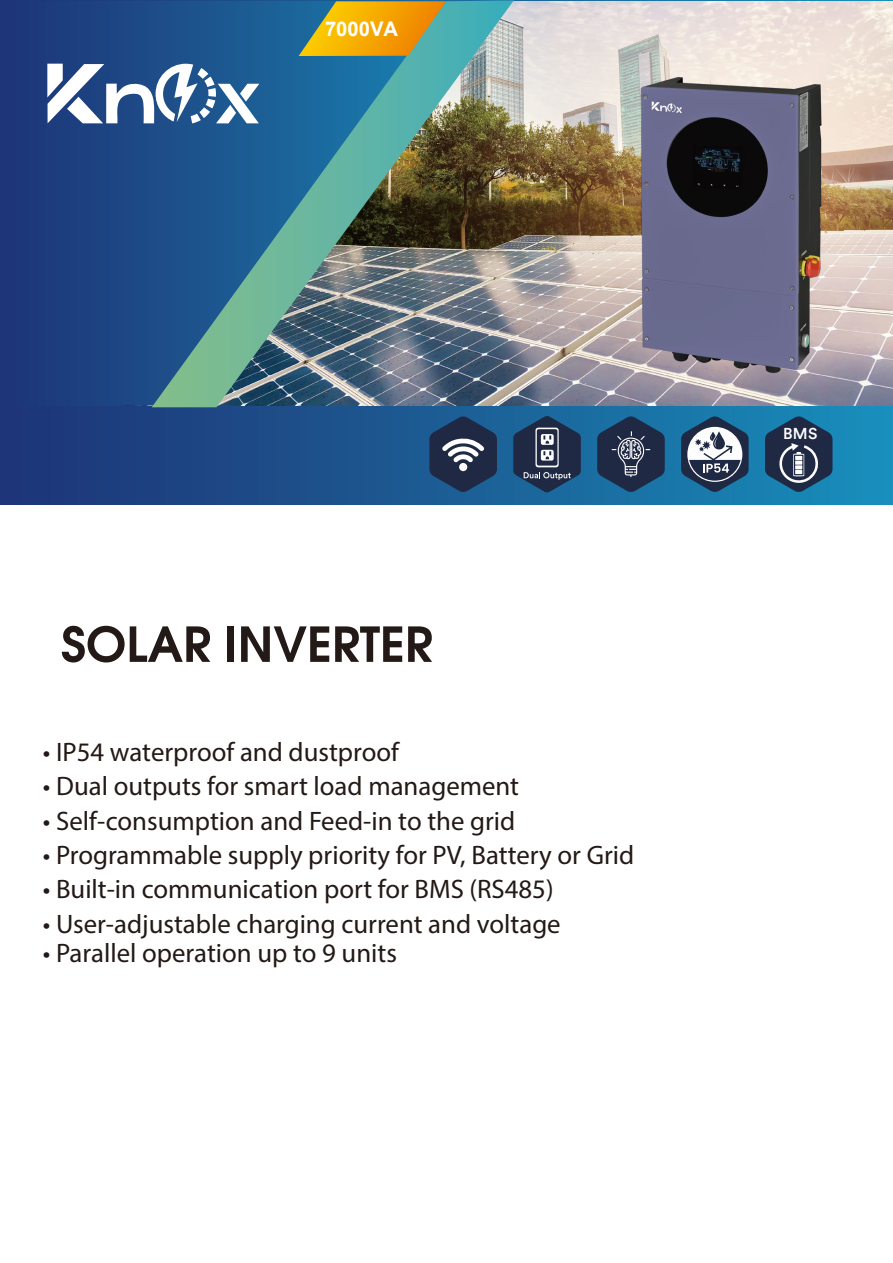
<style>
.page{position:relative;width:893px;height:1263px;background:#fff}
.page>*{position:absolute;margin:0;border:0;box-sizing:border-box;transform-origin:0 0}
.t1{font:26.85px "Myriad Pro";color:#231916}
.t2{font:700 20.25px "Arial";color:#fff}
.t3{font:500 15.6px "Circular Std";color:#fff}
</style>
<div class="page">
<div style="left:0;top:0;width:893px;height:504px;background:linear-gradient(to right,#1f3174,#188dba)"></div>
<img style="left:514px;top:1px;width:379px;height:404px">
<svg style="left:0;top:1px;width:152px;height:406px;background:#1d3f7f"></svg>
<img style="left:152px;top:0;width:362px;height:407px">
<svg style="left:299px;top:1px;width:147px;height:55px;background:#c3a02b"></svg>
<img style="left:607px;top:46px;width:238px;height:357px">
<svg style="left:62px;top:626px;width:148px;height:36px"></svg>
<div style="left:228px;top:626px;width:6px;height:36px;background:#231916"></div>
<svg style="left:241px;top:626px;width:88px;height:36px"></svg>
<svg style="left:335px;top:626px;width:67px;height:36px"></svg>
<svg style="left:408px;top:626px;width:24px;height:36px"></svg>
<svg style="left:47px;top:64px;width:212px;height:59px"></svg>
<svg style="left:429px;top:416px;width:68px;height:76px;background:#324968"></svg>
<div style="left:459px;top:463px;width:8px;height:8px;background:#fefdfe;border-radius:50%"></div>
<svg style="left:597px;top:416px;width:68px;height:76px;background:#2c4867"></svg>
<svg style="left:681px;top:416px;width:68px;height:76px"></svg>
<svg style="left:765px;top:416px;width:67px;height:76px;background:#31516e"></svg>
<svg style="left:513px;top:416px;width:68px;height:77px;background:#324c6b"></svg>
<p class="t2" style="left:325px;top:15px;width:75px">7000VA</p>
<p class="t1" style="left:43px;top:735px;width:358px">• IP54 waterproof and dustproof</p>
<p class="t1" style="left:43px;top:769px;width:478px">• Dual outputs for smart load management</p>
<p class="t1" style="left:43px;top:804px;width:474px">• Self-consumption and Feed-in to the grid</p>
<p class="t1" style="left:43px;top:838px;width:593px">• Programmable supply priority for PV, Battery or Grid</p>
<p class="t1" style="left:43px;top:873px;width:512px">• Built-in communication port for BMS (RS485)</p>
<p class="t1" style="left:43px;top:907px;width:519px">• User-adjustable charging current and voltage</p>
<p class="t1" style="left:43px;top:937px;width:356px">• Parallel operation up to 9 units</p>
<p class="t3" style="left:783px;top:424px;width:36px">BMS</p>
</div>
